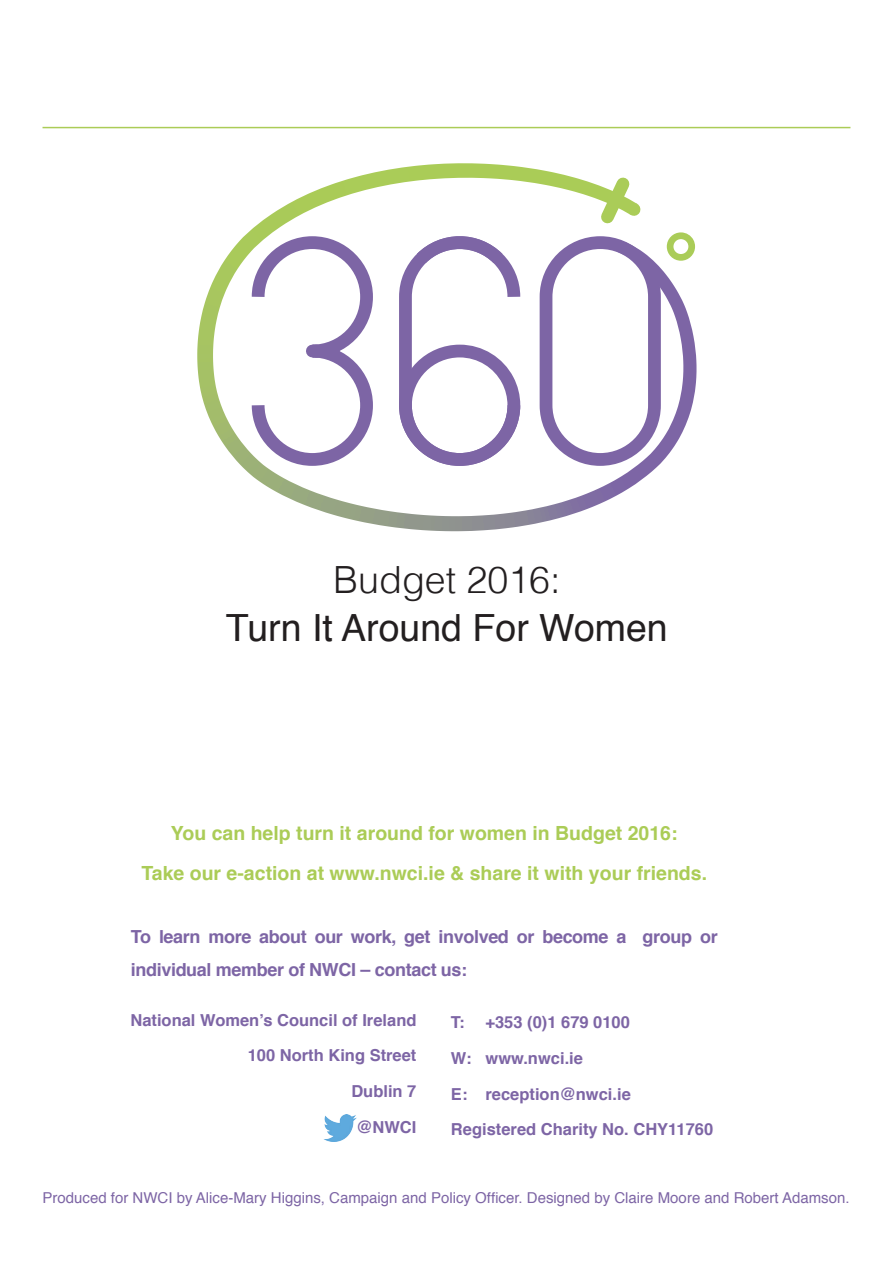
<style>
.page{position:relative;width:893px;height:1263px;background:#fff}
.page>*{position:absolute;margin:0;border:0;box-sizing:border-box;transform-origin:0 0}
.Heading{font:37.5px "Helvetica";color:#231f20}
.Heading-2{font:300 37.5px "Helvetica";color:#231f20}
.sub-sub_heading{font:700 19.5px "Helvetica";color:#abcc57}
.sub-sub_heading-2{font:700 18px/33px "Helvetica";letter-spacing:-.02em;color:#7d65a5}
.sub-sub_heading-3{font:700 16.5px "Helvetica";color:#7d65a5}
.Heading-3{font:15px "Helvetica";color:#7d65a5}
</style>
<div class="page">
<hr style="left:43px;top:127px;width:807px;height:1px;background:#abcc57">
<svg style="left:197px;top:164px;width:250px;height:366px"></svg>
<svg style="left:245px;top:230px;width:134px;height:242px"></svg>
<div style="left:399px;top:236px;width:121px;height:230px;border:13px solid #7d65a5;border-radius:54px"></div>
<svg style="left:393px;top:338px;width:128px;height:134px"></svg>
<svg style="left:403px;top:237px;width:113px;height:40px"></svg>
<svg style="left:666px;top:232px;width:29px;height:29px"></svg>
<svg style="left:590px;top:177px;width:51px;height:47px"></svg>
<div style="left:540px;top:236px;width:121px;height:230px;border:13px solid #7d65a5;border-radius:54px"></div>
<img style="left:324px;top:1114px;width:32px;height:27px">
<p class="Heading-2" style="left:333px;top:548px;width:229px">Budget 2016:</p>
<p class="Heading" style="left:226px;top:599px;width:443px">Turn It Around For Women</p>
<p class="sub-sub_heading" style="left:171px;top:817px;width:508px">You can help turn it around for women in Budget 2016:</p>
<p class="sub-sub_heading" style="left:141px;top:857px;width:567px">Take our e-action at www.nwci.ie &amp; share it with your friends.</p>
<p class="sub-sub_heading-2" style="left:131px;top:920px;width:588px">To learn more about our work, get involved or become a group or individual member of NWCI – contact us:</p>
<p class="sub-sub_heading-3" style="left:130px;top:1006px;width:288px">National Women’s Council of Ireland</p>
<p class="sub-sub_heading-3" style="left:248px;top:1042px;width:170px">100 North King Street</p>
<p class="sub-sub_heading-3" style="left:351px;top:1078px;width:67px">Dublin 7</p>
<p class="sub-sub_heading-3" style="left:356px;top:1114px;width:62px">@NWCI</p>
<p class="sub-sub_heading-3" style="left:451px;top:1009px;width:15px">T:</p>
<p class="sub-sub_heading-3" style="left:485px;top:1009px;width:146px">+353 (0)1 679 0100</p>
<p class="sub-sub_heading-3" style="left:451px;top:1045px;width:134px">W: www.nwci.ie</p>
<p class="sub-sub_heading-3" style="left:451px;top:1080px;width:181px">E: reception@nwci.ie</p>
<p class="sub-sub_heading-3" style="left:451px;top:1116px;width:264px">Registered Charity No. CHY11760</p>
<p class="Heading-3" style="left:43px;top:1186px;width:809px">Produced for NWCI by Alice-Mary Higgins, Campaign and Policy Officer. Designed by Claire Moore and Robert Adamson.</p>
</div>
